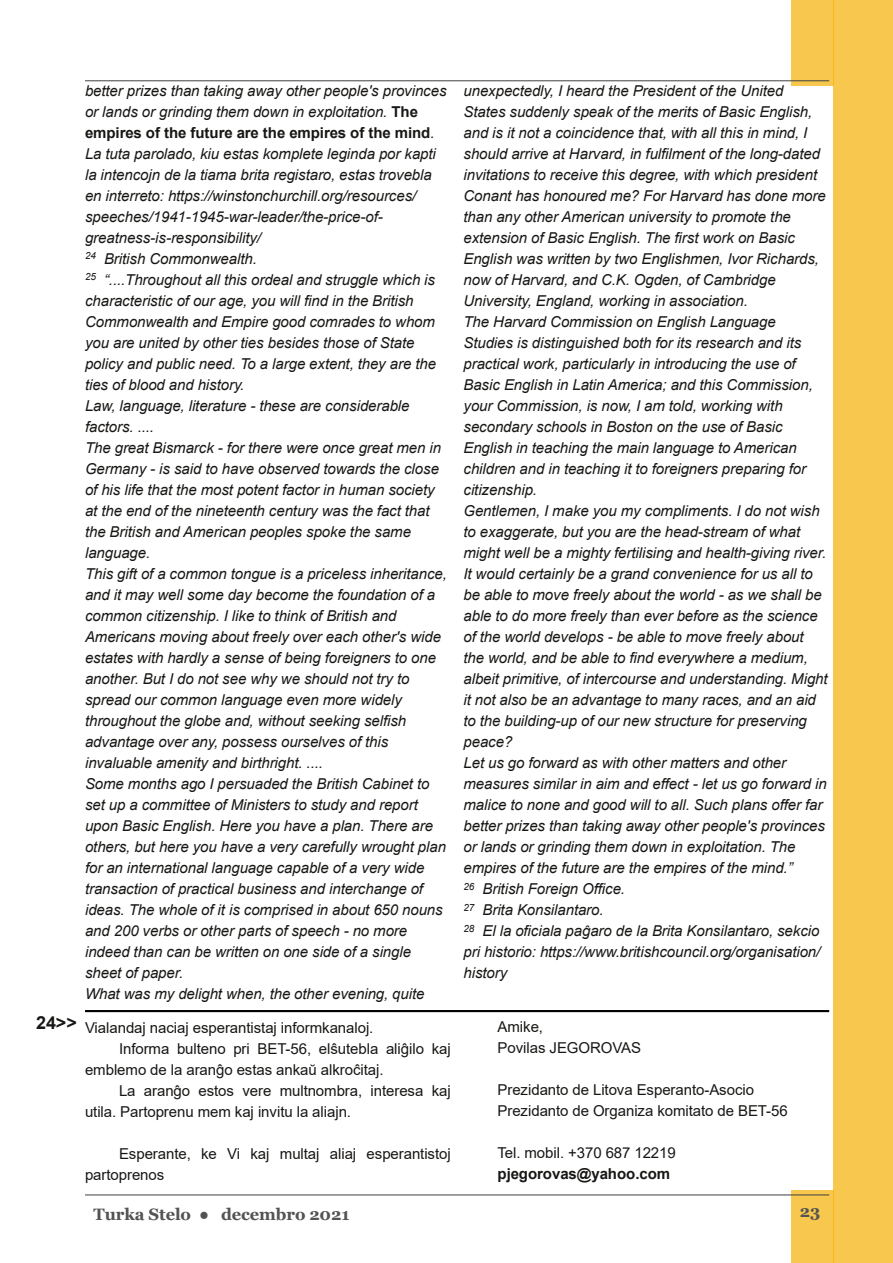
<style>
.page{position:relative;width:893px;height:1263px;background:#fff}
.page>*{position:absolute;margin:0;border:0;box-sizing:border-box;transform-origin:0 0}
.t1{font:700 18px "Arial";color:#181715}
.t2{font:700 16.5px "Georgia";letter-spacing:-.005em;color:#535353}
.t3{font:italic 15px/21px "Arial";letter-spacing:-.005em;color:#181715}
.t4{font:15px/21px "Arial";letter-spacing:-.005em;color:#181715}
.t5{font:700 15px "Arial";letter-spacing:-.005em;color:#181715}
.s1{font-weight:700;font-style:normal}
</style>
<div class="page">
<div style="left:791px;top:1191px;width:42px;height:72px;background:#f8c74e"></div>
<div style="left:791px;top:0;width:42px;height:85px;background:#f8c74e"></div>
<div style="left:833px;top:0;width:60px;height:1263px;background:#f8c74e"></div>
<hr style="left:85px;top:1195px;width:744px;height:1px;background:#404040">
<hr style="left:85px;top:81px;width:744px;height:1px;background:#404040">
<hr style="left:85px;top:1010px;width:744px;height:2px;background:#000">
<p class="t1" style="left:36px;top:1013px;width:42px">24&gt;&gt;</p>
<p class="t3" style="left:85px;top:80px;width:363px">better prizes than taking away other people's provinces or lands or grinding them down in exploitation. <span class="s1">The empires of the future are the empires of the mind</span>.<br>La tuta parolado, kiu estas komplete leginda por kapti la intencojn de la tiama brita registaro, estas trovebla en interreto: https://winstonchurchill.org/resources/ speeches/1941-1945-war-leader/the-price-of&shy;greatness-is-responsibility/<br><sup>24</sup> British Commonwealth.<br><sup>25</sup> “....Throughout all this ordeal and struggle which is characteristic of our age, you will find in the British Commonwealth and Empire good comrades to whom you are united by other ties besides those of State policy and public need. To a large extent, they are the ties of blood and history.<br>Law, language, literature - these are considerable factors. ....<br>The great Bismarck - for there were once great men in Germany - is said to have observed towards the close of his life that the most potent factor in human society at the end of the nineteenth century was the fact that the British and American peoples spoke the same language.<br>This gift of a common tongue is a priceless inheritance, and it may well some day become the foundation of a common citizenship. I like to think of British and Americans moving about freely over each other's wide estates with hardly a sense of being foreigners to one another. But I do not see why we should not try to spread our common language even more widely throughout the globe and, without seeking selfish advantage over any, possess ourselves of this invaluable amenity and birthright. ....<br>Some months ago I persuaded the British Cabinet to set up a committee of Ministers to study and report upon Basic English. Here you have a plan. There are others, but here you have a very carefully wrought plan for an international language capable of a very wide transaction of practical business and interchange of ideas. The whole of it is comprised in about 650 nouns and 200 verbs or other parts of speech - no more indeed than can be written on one side of a single sheet of paper.<br>What was my delight when, the other evening, quite</p>
<p class="t3" style="left:463px;top:80px;width:366px">unexpectedly, I heard the President of the United States suddenly speak of the merits of Basic English, and is it not a coincidence that, with all this in mind, I should arrive at Harvard, in fulfilment of the long-dated invitations to receive this degree, with which president Conant has honoured me? For Harvard has done more than any other American university to promote the extension of Basic English. The first work on Basic English was written by two Englishmen, Ivor Richards, now of Harvard, and C.K. Ogden, of Cambridge University, England, working in association.<br>The Harvard Commission on English Language Studies is distinguished both for its research and its practical work, particularly in introducing the use of Basic English in Latin America; and this Commission, your Commission, is now, I am told, working with secondary schools in Boston on the use of Basic English in teaching the main language to American children and in teaching it to foreigners preparing for citizenship.<br>Gentlemen, I make you my compliments. I do not wish to exaggerate, but you are the head-stream of what might well be a mighty fertilising and health-giving river.<br>It would certainly be a grand convenience for us all to be able to move freely about the world - as we shall be able to do more freely than ever before as the science of the world develops - be able to move freely about the world, and be able to find everywhere a medium, albeit primitive, of intercourse and understanding. Might it not also be an advantage to many races, and an aid to the building-up of our new structure for preserving peace?<br>Let us go forward as with other matters and other measures similar in aim and effect - let us go forward in malice to none and good will to all. Such plans offer far better prizes than taking away other people's provinces or lands or grinding them down in exploitation. The empires of the future are the empires of the mind.”<br><sup>26</sup> British Foreign Office.<br><sup>27</sup> Brita Konsilantaro.<br><sup>28</sup> El la oficiala paĝaro de la Brita Konsilantaro, sekcio pri historio: https://www.britishcouncil.org/organisation/ history</p>
<p class="t4" style="left:85px;top:1017px;width:290px">Vialandaj naciaj esperantistaj informkanaloj.</p>
<p class="t4" style="left:119px;top:1038px;width:333px">Informa bulteno pri BET-56, elŝutebla aliĝilo kaj</p>
<p class="t4" style="left:85px;top:1059px;width:300px">emblemo de la aranĝo estas ankaŭ alkroĉitaj.</p>
<p class="t4" style="left:119px;top:1080px;width:333px">La aranĝo estos vere multnombra, interesa kaj</p>
<p class="t4" style="left:85px;top:1101px;width:268px">utila. Partoprenu mem kaj invitu la aliajn.</p>
<p class="t4" style="left:85px;top:1143px;width:367px;text-indent:34px">Esperante, ke Vi kaj multaj aliaj esperantistoj partoprenos</p>
<p class="t4" style="left:497px;top:1017px;width:145px">Amike,<br>Povilas JEGOROVAS</p>
<p class="t4" style="left:497px;top:1080px;width:292px">Prezidanto de Litova Esperanto-Asocio<br>Prezidanto de Organiza komitato de BET-56</p>
<p class="t4" style="left:497px;top:1143px;width:180px">Tel. mobil. +370 687 12219</p>
<p class="t5" style="left:497px;top:1166px;width:174px">pjegorovas@yahoo.com</p>
<p class="t2" style="left:94px;top:1205px;width:257px">Turka Stelo ● decembro 2021</p>
<p class="t2" style="left:800px;top:1201px;width:22px">23</p>
</div>
